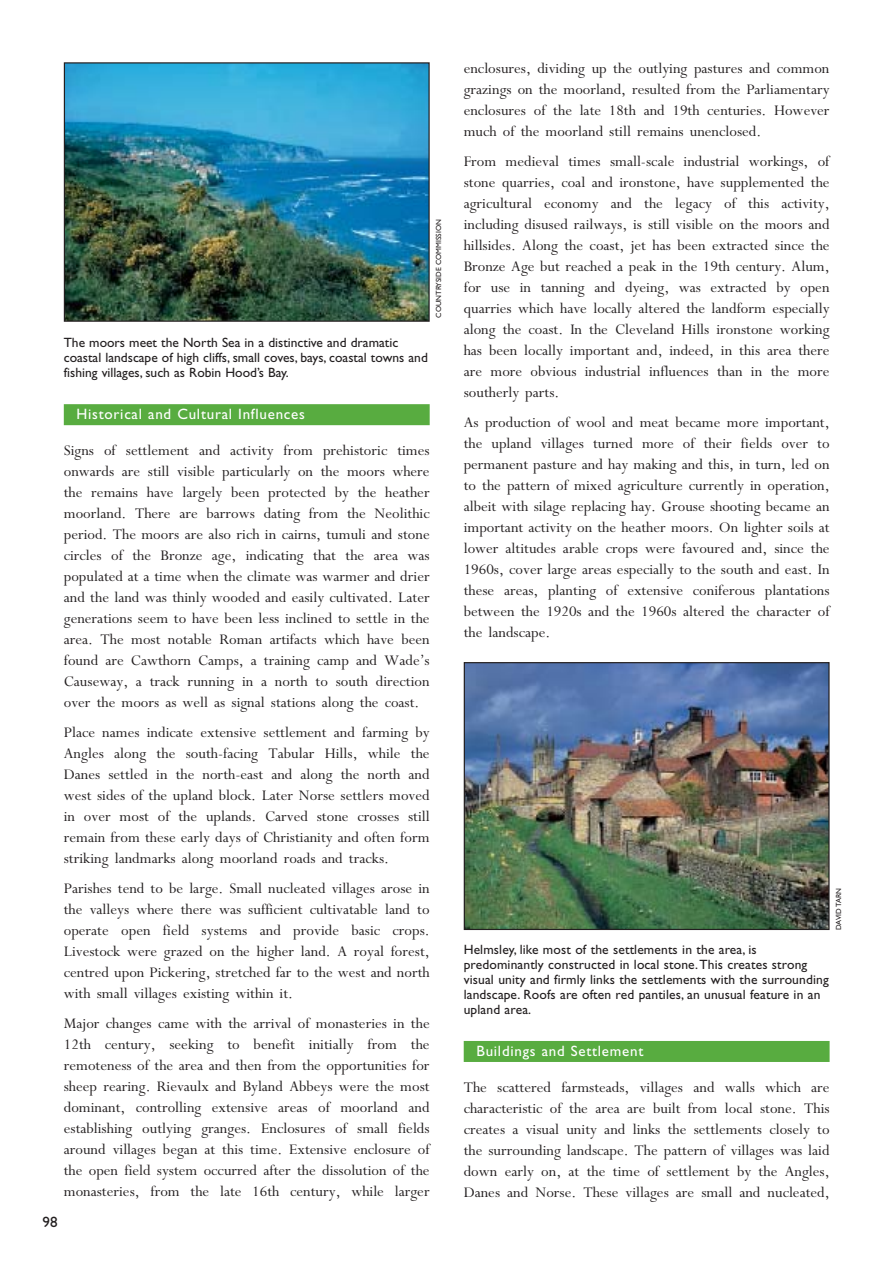
<style>
.page{position:relative;width:893px;height:1262px;background:#fff}
.page>*{position:absolute;margin:0;border:0;box-sizing:border-box;transform-origin:0 0}
.t1{font:16.5px/21px "M Perpetua";color:#231f20;text-align:justify}
.t2{font:15px "Gill Sans";letter-spacing:.05em;color:#fff}
.t3{font:15px "Gill Sans";color:#231f20}
.t4{font:13.5px/15px "Gill Sans";letter-spacing:.01em;color:#231f20}
.t5{font:7.5px "Gill Sans";color:#231f20}
</style>
<div class="page">
<div style="left:64px;top:404px;width:365px;height:21px;background:#58ac40"></div>
<div style="left:463px;top:1041px;width:366px;height:21px;background:#58ac40"></div>
<img style="left:465px;top:664px;width:362px;height:264px">
<div style="left:463px;top:662px;width:366px;height:268px;border:1px solid #231f20"></div>
<img style="left:66px;top:64px;width:361px;height:256px">
<div style="left:64px;top:62px;width:365px;height:260px;border:1px solid #231f20"></div>
<p class="t5" style="left:436px;top:317px;width:100px;rotate:-90deg">COUNTRYSIDE COMMISSION</p>
<p class="t4" style="left:64px;top:336px;width:365px">The moors meet the North Sea in a distinctive and dramatic coastal landscape of high cliffs, small coves, bays, coastal towns and fishing villages, such as Robin Hood’s Bay.</p>
<p class="t2" style="left:77px;top:409px;width:230px">Historical and Cultural Influences</p>
<p class="t1" style="left:64px;top:442px;width:367px">Signs of settlement and activity from prehistoric times onwards are still visible particularly on the moors where the remains have largely been protected by the heather moorland. There are barrows dating from the Neolithic period. The moors are also rich in cairns, tumuli and stone circles of the Bronze age, indicating that the area was populated at a time when the climate was warmer and drier and the land was thinly wooded and easily cultivated. Later generations seem to have been less inclined to settle in the area. The most notable Roman artifacts which have been found are Cawthorn Camps, a training camp and Wade’s Causeway, a track running in a north to south direction over the moors as well as signal stations along the coast.</p>
<p class="t1" style="left:64px;top:724px;width:367px">Place names indicate extensive settlement and farming by Angles along the south-facing Tabular Hills, while the Danes settled in the north-east and along the north and west sides of the upland block. Later Norse settlers moved in over most of the uplands. Carved stone crosses still remain from these early days of Christianity and often form striking landmarks along moorland roads and tracks.</p>
<p class="t1" style="left:64px;top:880px;width:367px">Parishes tend to be large. Small nucleated villages arose in the valleys where there was sufficient cultivatable land to operate open field systems and provide basic crops.<br>Livestock were grazed on the higher land. A royal forest, centred upon Pickering, stretched far to the west and north with small villages existing within it.</p>
<p class="t1" style="left:64px;top:1015px;width:367px">Major changes came with the arrival of monasteries in the 12th century, seeking to benefit initially from the remoteness of the area and then from the opportunities for sheep rearing. Rievaulx and Byland Abbeys were the most dominant, controlling extensive areas of moorland and establishing outlying granges. Enclosures of small fields around villages began at this time. Extensive enclosure of the open field system occurred after the dissolution of the monasteries, from the late 16th century, while larger</p>
<p class="t3" style="left:43px;top:1217px;width:16px">98</p>
<p class="t1" style="left:463px;top:59px;width:367px">enclosures, dividing up the outlying pastures and common grazings on the moorland, resulted from the Parliamentary enclosures of the late 18th and 19th centuries. However much of the moorland still remains unenclosed.</p>
<p class="t1" style="left:463px;top:152px;width:367px">From medieval times small-scale industrial workings, of stone quarries, coal and ironstone, have supplemented the agricultural economy and the legacy of this activity, including disused railways, is still visible on the moors and hillsides. Along the coast, jet has been extracted since the Bronze Age but reached a peak in the 19th century. Alum, for use in tanning and dyeing, was extracted by open quarries which have locally altered the landform especially along the coast. In the Cleveland Hills ironstone working has been locally important and, indeed, in this area there are more obvious industrial influences than in the more southerly parts.</p>
<p class="t1" style="left:463px;top:413px;width:367px">As production of wool and meat became more important, the upland villages turned more of their fields over to permanent pasture and hay making and this, in turn, led on to the pattern of mixed agriculture currently in operation, albeit with silage replacing hay. Grouse shooting became an important activity on the heather moors. On lighter soils at lower altitudes arable crops were favoured and, since the 1960s, cover large areas especially to the south and east. In these areas, planting of extensive coniferous plantations between the 1920s and the 1960s altered the character of the landscape.</p>
<p class="t5" style="left:836px;top:930px;width:44px;rotate:-90deg">DAVID TARN</p>
<p class="t4" style="left:463px;top:943px;width:366px">Helmsley, like most of the settlements in the area, is predominantly constructed in local stone.This creates strong visual unity and firmly links the settlements with the surrounding landscape. Roofs are often red pantiles, an unusual feature in an upland area.</p>
<p class="t2" style="left:476px;top:1045px;width:168px">Buildings and Settlement</p>
<p class="t1" style="left:463px;top:1078px;width:367px">The scattered farmsteads, villages and walls which are characteristic of the area are built from local stone. This creates a visual unity and links the settlements closely to the surrounding landscape. The pattern of villages was laid down early on, at the time of settlement by the Angles, Danes and Norse. These villages are small and nucleated,</p>
</div>
